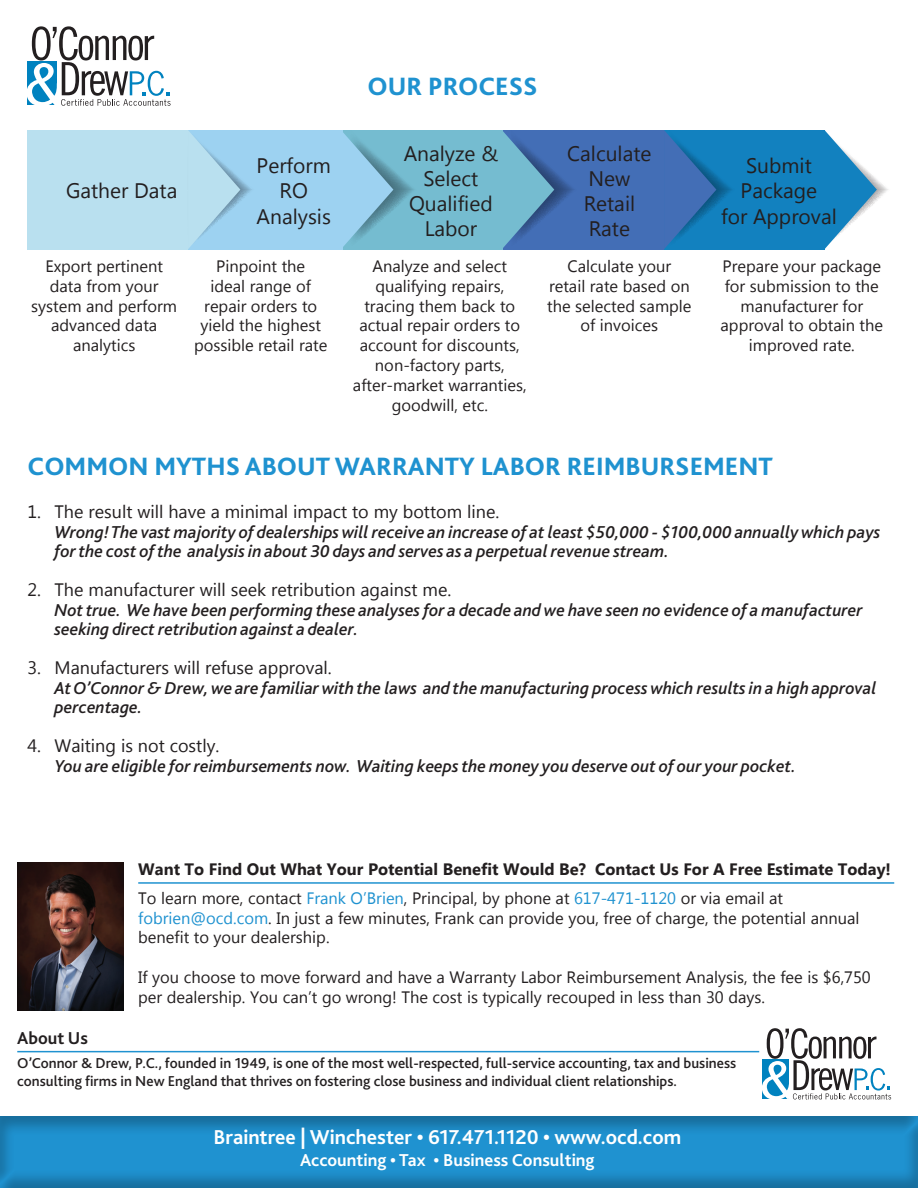
<style>
.page{position:relative;width:918px;height:1188px;background:#fff}
.page>*{position:absolute;margin:0;border:0;box-sizing:border-box;transform-origin:0 0}
.t1{font:800 26.25px "Bliss 2";color:#1f92d0}
.t2{font:21px/25.2px "Microsoft New Tai Lue";color:#231f20;text-align:center}
.t3{font:700 21px "Bliss 2";color:#fff}
.t4{font:italic 500 18px/19.5px "Bliss 2";color:#231f20}
.t5{font:18px "Microsoft New Tai Lue";color:#231f20}
.t6{font:700 18px "Bliss 2";color:#fff}
.t7{font:700 18px "Bliss 2";color:#231f20}
.t8{font:16.5px/19.8px "Microsoft New Tai Lue";color:#231f20;text-align:center}
.t9{font:700 16.5px/28.5px "Microsoft New Tai Lue";color:#231f20}
.t10{font:500 15px/18px "Bliss 2";color:#231f20}
.s1{font-weight:400}
.s2{font-weight:400;color:#1f92d0}
.s3{color:#1f92d0}
</style>
<div class="page">
<img style="left:17px;top:863px;width:106px;height:148px">
<div style="left:0;top:1116px;width:918px;height:72px;background:#231f20;opacity:.29"></div>
<svg style="left:762px;top:1028px;width:129px;height:72px"></svg>
<hr style="left:138px;top:882px;width:756px;height:2px;background:#1f92d0">
<hr style="left:17px;top:1051px;width:742px;height:1px;background:#1f92d0">
<svg style="left:27px;top:26px;width:144px;height:80px"></svg>
<div style="left:187px;top:130px;width:161px;height:119px;background:#9dd2f1"></div>
<div style="left:343px;top:130px;width:161px;height:119px;background:#75bcd0"></div>
<svg style="left:825px;top:130px;width:63px;height:119px"></svg>
<div style="left:664px;top:130px;width:161px;height:119px;background:#1281bf"></div>
<div style="left:504px;top:130px;width:160px;height:119px;background:#436eb6"></div>
<svg style="left:664px;top:130px;width:68px;height:119px"></svg>
<div style="left:28px;top:130px;width:160px;height:119px;background:#b9e0ef"></div>
<svg style="left:188px;top:130px;width:64px;height:119px"></svg>
<svg style="left:503px;top:130px;width:71px;height:119px"></svg>
<svg style="left:343px;top:133px;width:71px;height:114px"></svg>
<p class="t2" style="left:66px;top:180px;width:113px">Gather Data</p>
<p class="t2" style="left:257px;top:155px;width:76px">Perform<br>RO<br>Analysis</p>
<h1 class="t1" style="left:368px;top:70px;width:171px">OUR PROCESS</h1>
<p class="t2" style="left:404px;top:142px;width:96px">Analyze &amp;<br>Select<br>Qualified<br>Labor</p>
<p class="t2" style="left:567px;top:142px;width:86px">Calculate<br>New<br>Retail<br>Rate</p>
<p class="t2" style="left:721px;top:155px;width:117px">Submit<br>Package<br>for Approval</p>
<p class="t8" style="left:31px;top:258px;width:147px">Export pertinent data from your system and perform advanced data analytics</p>
<p class="t8" style="left:194px;top:258px;width:135px">Pinpoint the<br>ideal range of repair orders to yield the highest possible retail rate</p>
<p class="t8" style="left:353px;top:258px;width:175px">Analyze and select qualifying repairs, tracing them back to actual repair orders to account for discounts, non-factory parts, after-market warranties, goodwill, etc.</p>
<p class="t8" style="left:547px;top:258px;width:146px">Calculate your<br>retail rate based on the selected sample of invoices</p>
<p class="t8" style="left:721px;top:258px;width:164px">Prepare your package for submission to the manufacturer for approval to obtain the improved rate.</p>
<h1 class="t1" style="left:28px;top:450px;width:747px">COMMON MYTHS ABOUT WARRANTY LABOR REIMBURSEMENT</h1>
<p class="t5" style="left:28px;top:501px;width:473px">1. The result will have a minimal impact to my bottom line.</p>
<p class="t4" style="left:55px;top:521px;width:828px">Wrong! The vast majority of dealerships will receive an increase of at least $50,000 - $100,000 annually which pays for the cost of the analysis in about 30 days and serves as a perpetual revenue stream.</p>
<p class="t5" style="left:28px;top:579px;width:425px">2. The manufacturer will seek retribution against me.</p>
<p class="t4" style="left:55px;top:599px;width:810px">Not true. We have been performing these analyses for a decade and we have seen no evidence of a manufacturer seeking direct retribution against a dealer.</p>
<p class="t5" style="left:28px;top:657px;width:306px">3. Manufacturers will refuse approval.</p>
<p class="t4" style="left:55px;top:677px;width:823px">At O’Connor &amp; Drew, we are familiar with the laws and the manufacturing process which results in a high approval percentage.</p>
<p class="t5" style="left:28px;top:735px;width:193px">4. Waiting is not costly.</p>
<p class="t4" style="left:55px;top:755px;width:743px">You are eligible for reimbursements now. Waiting keeps the money you deserve out of our your pocket.</p>
<p class="t9" style="left:138px;top:857px;width:754px">Want To Find Out What Your Potential Benefit Would Be? Contact Us For A Free Estimate Today!<br><span class="s1">To learn more, contact</span> <span class="s2">Frank O’Brien</span><span class="s1">, Principal, by phone at</span> <span class="s2">617-471-1120</span> <span class="s1">or via email at</span></p>
<p class="t8" style="left:138px;top:909px;width:723px;text-align:left"><span class="s3">fobrien@ocd.com</span>. In just a few minutes, Frank can provide you, free of charge, the potential annual benefit to your dealership.</p>
<p class="t8" style="left:138px;top:969px;width:734px;text-align:left">If you choose to move forward and have a Warranty Labor Reimbursement Analysis, the fee is $6,750 per dealership. You can’t go wrong! The cost is typically recouped in less than 30 days.</p>
<p class="t7" style="left:17px;top:1027px;width:72px">About Us</p>
<p class="t10" style="left:17px;top:1054px;width:720px">O’Connor &amp; Drew, P.C., founded in 1949, is one of the most well-respected, full-service accounting, tax and business consulting firms in New England that thrives on fostering close business and individual client relationships.</p>
<p class="t3" style="left:214px;top:1124px;width:469px">Braintree | Winchester • 617.471.1120 • www.ocd.com</p>
<p class="t6" style="left:300px;top:1149px;width:296px">Accounting • Tax • Business Consulting</p>
</div>
